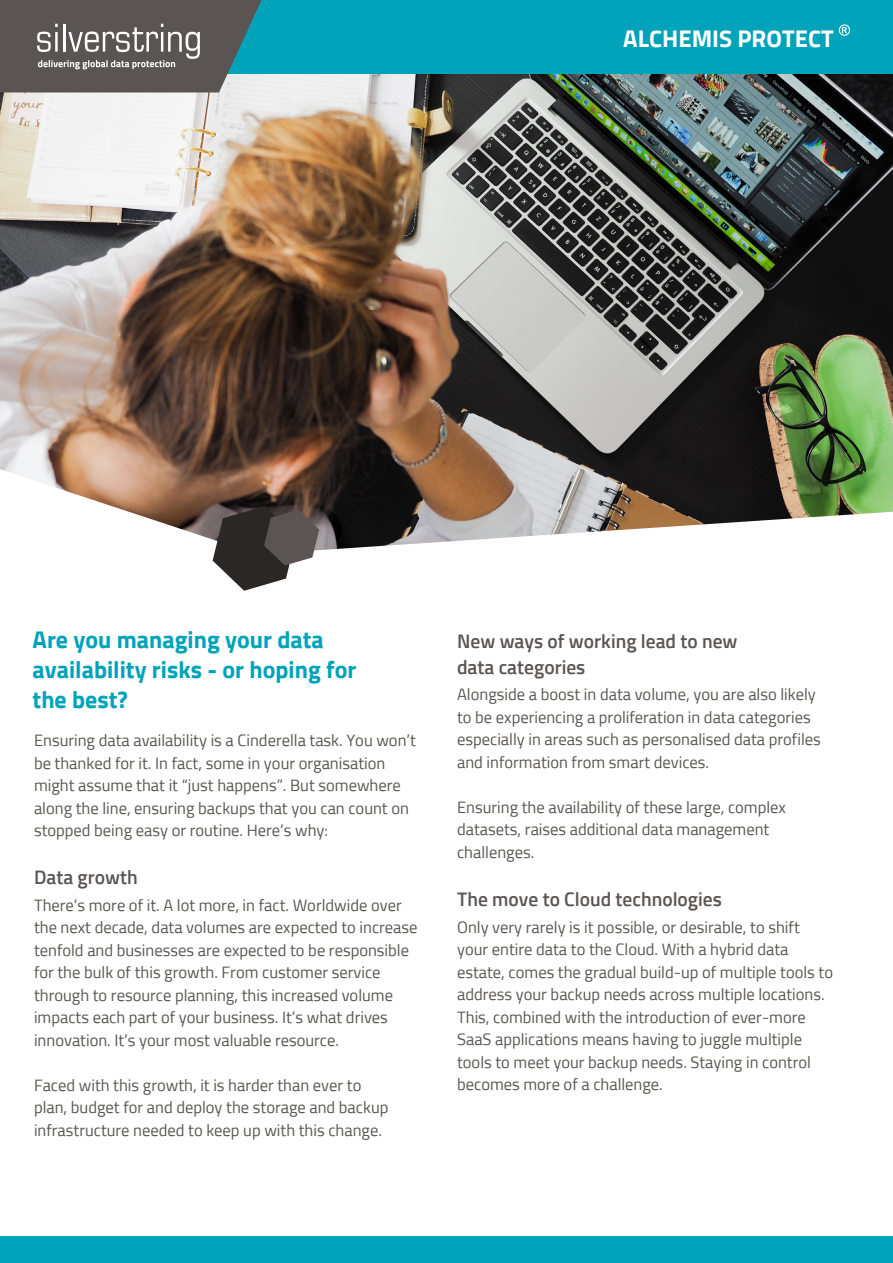
<style>
.page{position:relative;width:893px;height:1263px;background:#fff}
.page>*{position:absolute;margin:0;border:0;box-sizing:border-box;transform-origin:0 0}
.t1{font:700 24px/30px "Sunflower";color:#00a3ba}
.t2{font:700 24px "Sunflower";color:#fff}
.t3{font:500 19.5px/25.5px "Sunflower";color:#5a5553}
.t4{font:300 16.5px/22.5px "Sunflower";color:#5a5553}
</style>
<div class="page">
<img style="left:0;top:74px;width:893px;height:395px">
<svg style="left:0;top:469px;width:893px;height:92px"></svg>
<svg style="left:213px;top:506px;width:106px;height:85px"></svg>
<div style="left:0;top:0;width:893px;height:74px;background:#00a3ba"></div>
<svg style="left:0;top:0;width:261px;height:92px;background:#656868"></svg>
<svg style="left:839px;top:24px;width:11px;height:12px"></svg>
<div style="left:0;top:1236px;width:893px;height:27px;background:#00a3ba"></div>
<h1 class="t2" style="left:623px;top:27px;width:224px">ALCHEMIS PROTECT™</h1>
<h1 class="t1" style="left:33px;top:626px;width:325px">Are you managing your data availability risks - or hoping for the best?</h1>
<p class="t4" style="left:34px;top:730px;width:383px">Ensuring data availability is a Cinderella task. You won’t be thanked for it. In fact, some in your organisation might assume that it “just happens”. But somewhere along the line, ensuring backups that you can count on stopped being easy or routine. Here’s why:</p>
<p class="t3" style="left:34px;top:866px;width:105px">Data growth</p>
<p class="t4" style="left:34px;top:895px;width:385px">There’s more of it. A lot more, in fact. Worldwide over the next decade, data volumes are expected to increase tenfold and businesses are expected to be responsible for the bulk of this growth. From customer service through to resource planning, this increased volume impacts each part of your business. It’s what drives innovation. It’s your most valuable resource.</p>
<p class="t4" style="left:34px;top:1075px;width:356px">Faced with this growth, it is harder than ever to plan, budget for and deploy the storage and backup infrastructure needed to keep up with this change.</p>
<p class="t3" style="left:457px;top:630px;width:282px">New ways of working lead to new data categories</p>
<p class="t4" style="left:457px;top:684px;width:367px">Alongside a boost in data volume, you are also likely to be experiencing a proliferation in data categories – especially in areas such as personalised data profiles and information from smart devices.</p>
<p class="t4" style="left:457px;top:797px;width:330px">Ensuring the availability of these large, complex datasets, raises additional data management challenges.</p>
<p class="t3" style="left:457px;top:887px;width:266px">The move to Cloud technologies</p>
<p class="t4" style="left:457px;top:917px;width:377px">Only very rarely is it possible, or desirable, to shift your entire data to the Cloud. With a hybrid data estate, comes the gradual build-up of multiple tools to address your backup needs across multiple locations.<br>This, combined with the introduction of ever-more SaaS applications means having to juggle multiple tools to meet your backup needs. Staying in control becomes more of a challenge.</p>
</div>
